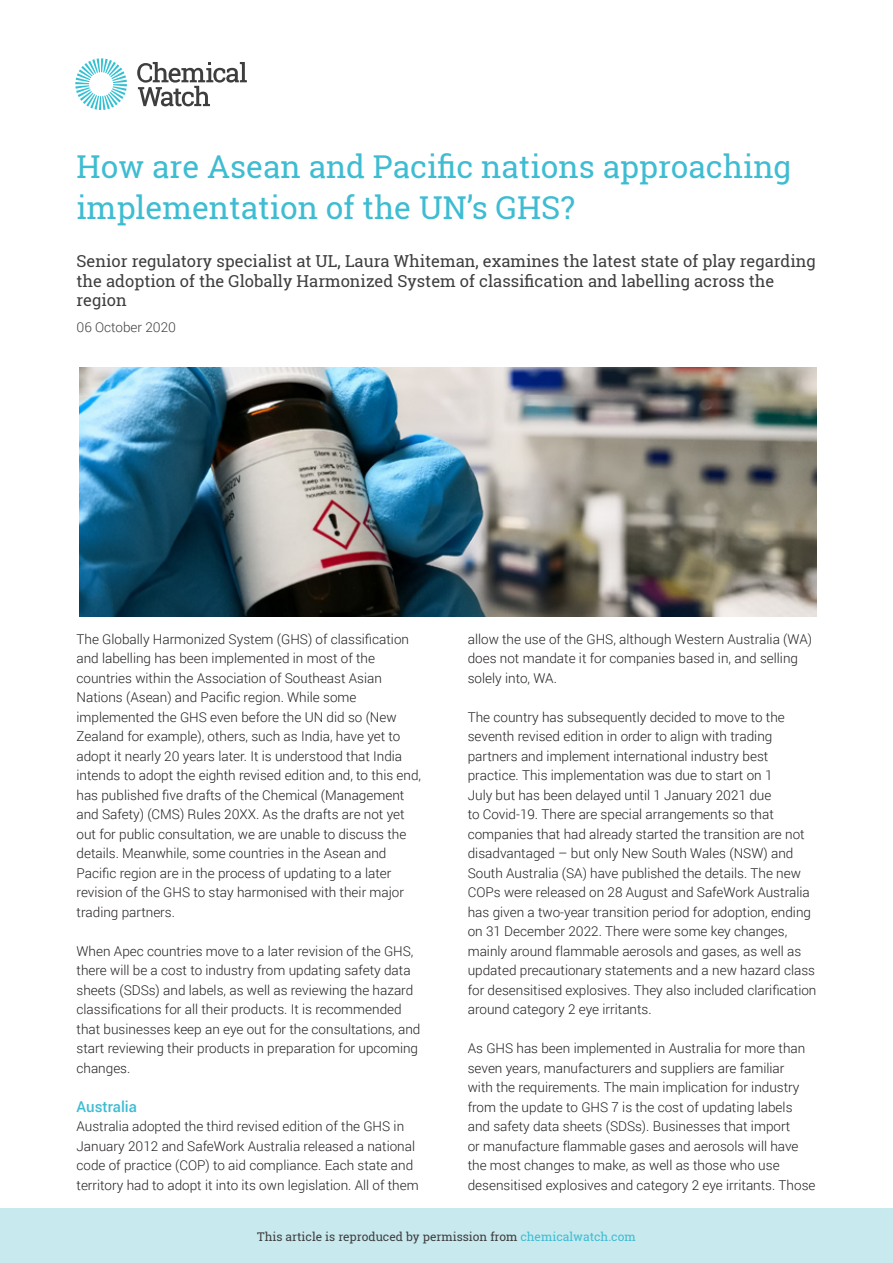
<style>
.page{position:relative;width:893px;height:1263px;background:#fff}
.page>*{position:absolute;margin:0;border:0;box-sizing:border-box;transform-origin:0 0}
.t1{font:31.5px/40.5px "Roboto Slab";color:#3ebcd2}
.Intro{font:16.5px/19.5px "Roboto Slab";color:#3e3e3f}
.t2{font:500 15px "Roboto";color:#3ebcd2}
.t3{font:300 13.5px/19.5px "Roboto";color:#231f20}
.t4{font:300 13.5px "Roboto";color:#3e3e3f}
.Box{font:12px "Roboto Slab";color:#3e3e3f}
.s1{color:#3ebcd2}
</style>
<div class="page">
<svg style="left:75px;top:58px;width:52px;height:52px"></svg>
<svg style="left:137px;top:62px;width:110px;height:44px"></svg>
<div style="left:0;top:1209px;width:893px;height:54px;background:#c8e9ee"></div>
<img style="left:80px;top:367px;width:736px;height:250px">
<p class="t1" style="left:77px;top:146px;width:716px">How are Asean and Pacific nations approaching implementation of the UN’s GHS?</p>
<p class="Intro" style="left:77px;top:251px;width:741px">Senior regulatory specialist at UL, Laura Whiteman, examines the latest state of play regarding the adoption of the Globally Harmonized System of classification and labelling across the region</p>
<p class="t4" style="left:77px;top:317px;width:101px">06 October 2020</p>
<p class="t3" style="left:77px;top:629px;width:346px">The Globally Harmonized System (GHS) of classification and labelling has been implemented in most of the countries within the Association of Southeast Asian Nations (Asean) and Pacific region. While some implemented the GHS even before the UN did so (New Zealand for example), others, such as India, have yet to adopt it nearly 20 years later. It is understood that India intends to adopt the eighth revised edition and, to this end, has published five drafts of the Chemical (Management and Safety) (CMS) Rules 20XX. As the drafts are not yet out for public consultation, we are unable to discuss the details. Meanwhile, some countries in the Asean and Pacific region are in the process of updating to a later revision of the GHS to stay harmonised with their major trading partners.</p>
<p class="t3" style="left:77px;top:941px;width:345px">When Apec countries move to a later revision of the GHS, there will be a cost to industry from updating safety data sheets (SDSs) and labels, as well as reviewing the hazard classifications for all their products. It is recommended that businesses keep an eye out for the consultations, and start reviewing their products in preparation for upcoming changes.</p>
<p class="t2" style="left:77px;top:1096px;width:62px">Australia</p>
<p class="t3" style="left:77px;top:1116px;width:344px">Australia adopted the third revised edition of the GHS in January 2012 and SafeWork Australia released a national code of practice (COP) to aid compliance. Each state and territory had to adopt it into its own legislation. All of them</p>
<p class="t3" style="left:468px;top:629px;width:346px">allow the use of the GHS, although Western Australia (WA) does not mandate it for companies based in, and selling solely into, WA.</p>
<p class="t3" style="left:468px;top:707px;width:350px">The country has subsequently decided to move to the seventh revised edition in order to align with trading partners and implement international industry best practice. This implementation was due to start on 1<br>July but has been delayed until 1 January 2021 due<br>to Covid-19. There are special arrangements so that companies that had already started the transition are not disadvantaged – but only New South Wales (NSW) and South Australia (SA) have published the details. The new COPs were released on 28 August and SafeWork Australia has given a two-year transition period for adoption, ending on 31 December 2022. There were some key changes, mainly around flammable aerosols and gases, as well as updated precautionary statements and a new hazard class for desensitised explosives. They also included clarification around category 2 eye irritants.</p>
<p class="t3" style="left:468px;top:1038px;width:349px">As GHS has been implemented in Australia for more than seven years, manufacturers and suppliers are familiar<br>with the requirements. The main implication for industry from the update to GHS 7 is the cost of updating labels and safety data sheets (SDSs). Businesses that import<br>or manufacture flammable gases and aerosols will have the most changes to make, as well as those who use desensitised explosives and category 2 eye irritants. Those</p>
<p class="Box" style="left:257px;top:1228px;width:380px">This article is reproduced by permission from <span class="s1">chemicalwatch.com</span></p>
</div>
